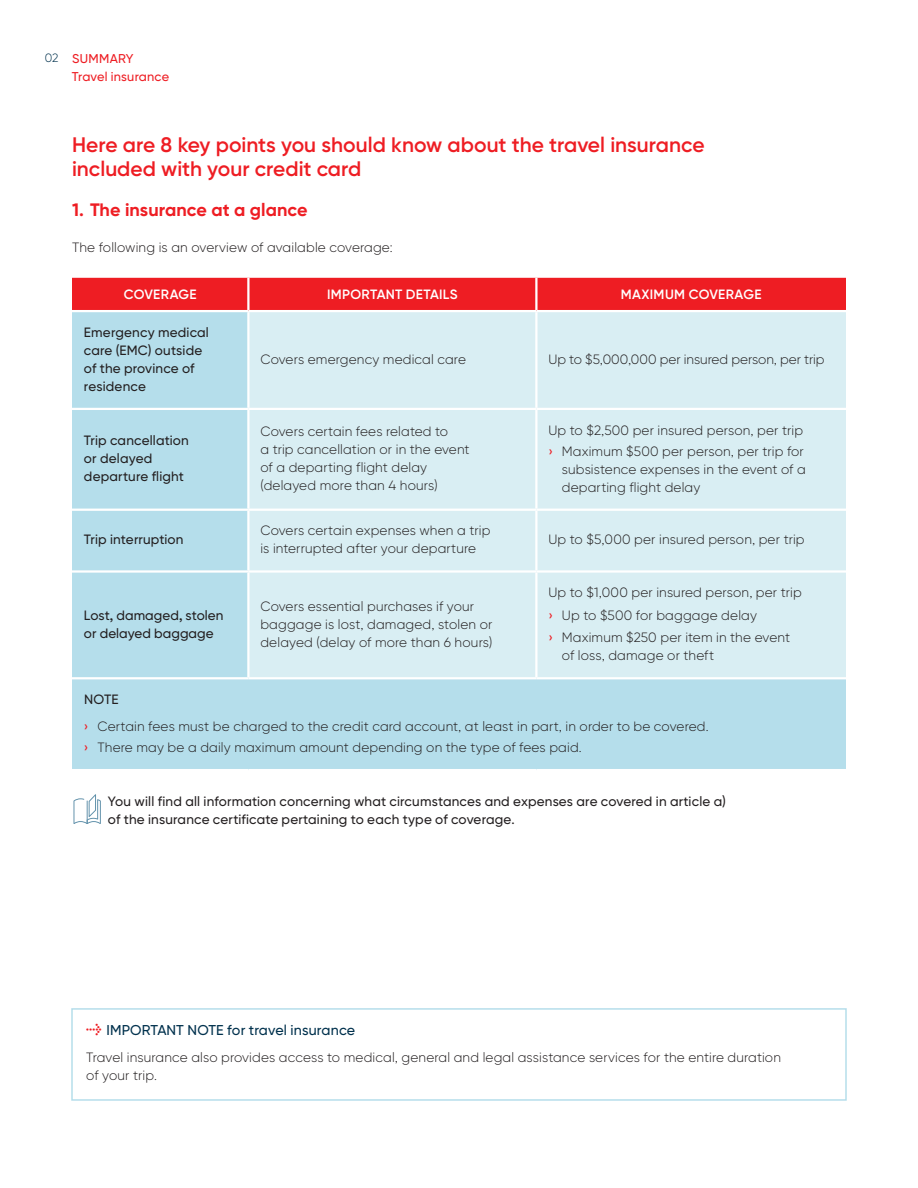
<style>
.page{position:relative;width:918px;height:1188px;background:#fff}
.page>*{position:absolute;margin:0;border:0;box-sizing:border-box;transform-origin:0 0}
.t1{font:600 21px/24px "Gilroy BN";color:#ee1d23}
.t2{font:700 18px "Gilroy BN";letter-spacing:.005em;color:#ee1d23}
.t3{font:500 14.25px "Gilroy BN";letter-spacing:.01em;color:#00314d}
.t4{font:300 13.5px/18px "Gilroy BN";letter-spacing:.01em;color:#231f20}
.t5{font:500 13.5px/18px "Gilroy BN";letter-spacing:.01em;color:#231f20}
.t6{font:600 13.5px "Gilroy BN";letter-spacing:.02em;color:#fff}
.t7{font:500 12.75px/18px "Gilroy BN";letter-spacing:.015em;color:#ee1d23}
.t8{font:300 12px "Gilroy BN";color:#00314d}
.s1{font-weight:500;color:#ee1d23}
.s2{font-weight:500}
.s3{font-family:"Meta OT";font-weight:700;font-size:12.75px;color:#ee1d23}
</style>
<div class="page">
<div style="left:72px;top:278px;width:774px;height:32px;background:#ee1d23"></div>
<div style="left:72px;top:312px;width:774px;height:457px;background:#b5deeb"></div>
<div style="left:250px;top:312px;width:596px;height:365px;background:#d9eef3"></div>
<hr style="left:247px;top:278px;width:3px;height:32px;background:#fff">
<hr style="left:247px;top:312px;width:3px;height:96px;background:#fff">
<hr style="left:72px;top:408px;width:176px;height:2px;background:#fff">
<hr style="left:248px;top:408px;width:288px;height:2px;background:#fff">
<hr style="left:247px;top:410px;width:3px;height:99px;background:#fff">
<hr style="left:536px;top:408px;width:310px;height:2px;background:#fff">
<hr style="left:72px;top:509px;width:176px;height:2px;background:#fff">
<hr style="left:248px;top:509px;width:288px;height:2px;background:#fff">
<hr style="left:247px;top:511px;width:3px;height:59px;background:#fff">
<hr style="left:536px;top:509px;width:310px;height:2px;background:#fff">
<hr style="left:72px;top:570px;width:176px;height:3px;background:#fff">
<hr style="left:248px;top:570px;width:288px;height:3px;background:#fff">
<hr style="left:247px;top:573px;width:3px;height:104px;background:#fff">
<hr style="left:536px;top:570px;width:310px;height:3px;background:#fff">
<hr style="left:72px;top:677px;width:176px;height:2px;background:#fff">
<hr style="left:248px;top:677px;width:288px;height:2px;background:#fff">
<hr style="left:536px;top:677px;width:310px;height:2px;background:#fff">
<hr style="left:535px;top:278px;width:3px;height:32px;background:#fff">
<hr style="left:535px;top:312px;width:3px;height:96px;background:#fff">
<hr style="left:535px;top:410px;width:3px;height:99px;background:#fff">
<hr style="left:535px;top:511px;width:3px;height:59px;background:#fff">
<hr style="left:535px;top:573px;width:3px;height:104px;background:#fff">
<svg style="left:74px;top:794px;width:27px;height:30px"></svg>
<div style="left:71px;top:1008px;width:776px;height:93px;border:2px solid #b5deeb"></div>
<p class="t8" style="left:45px;top:51px;width:15px">02</p>
<p class="t7" style="left:72px;top:49px;width:99px">SUMMARY<br>Travel insurance</p>
<h1 class="t1" style="left:72px;top:132px;width:634px">Here are 8 key points you should know about the travel insurance included with your credit card</h1>
<h2 class="t2" style="left:72px;top:199px;width:237px">1. The insurance at a glance</h2>
<p class="t4" style="left:72px;top:238px;width:322px">The following is an overview of available coverage:</p>
<p class="t6" style="left:124px;top:286px;width:74px">COVERAGE</p>
<p class="t6" style="left:327px;top:286px;width:132px">IMPORTANT DETAILS</p>
<p class="t6" style="left:621px;top:286px;width:142px">MAXIMUM COVERAGE</p>
<p class="t5" style="left:84px;top:323px;width:126px">Emergency medical care (EMC) outside of the province of residence</p>
<p class="t4" style="left:260px;top:350px;width:207px">Covers emergency medical care</p>
<p class="t4" style="left:548px;top:350px;width:278px">Up to $5,000,000 per insured person, per trip</p>
<p class="t5" style="left:84px;top:431px;width:106px">Trip cancellation or delayed departure flight</p>
<p class="t4" style="left:260px;top:422px;width:211px">Covers certain fees related to<br>a trip cancellation or in the event of a departing flight delay (delayed more than 4 hours)</p>
<p class="t4" style="left:548px;top:419px;width:257px;line-height:21px">Up to $2,500 per insured person, per trip <span class="s1">›</span> Maximum $500 per person, per trip for</p>
<p class="t4" style="left:562px;top:460px;width:245px">subsistence expenses in the event of a departing flight delay</p>
<p class="t5" style="left:84px;top:531px;width:101px">Trip interruption</p>
<p class="t4" style="left:260px;top:522px;width:231px">Covers certain expenses when a trip is interrupted after your departure</p>
<p class="t4" style="left:548px;top:531px;width:258px">Up to $5,000 per insured person, per trip</p>
<p class="t4" style="left:548px;top:581px;width:255px;line-height:22.5px">Up to $1,000 per insured person, per trip <span class="s1">›</span> Up to $500 for baggage delay<br><span class="s1">›</span> Maximum $250 per item in the event</p>
<p class="t4" style="left:562px;top:646px;width:154px">of loss, damage or theft</p>
<p class="t4" style="left:84px;top:686px;width:626px;line-height:27px"><span class="s2">NOTE<br></span><span class="s1">›</span> Certain fees must be charged to the credit card account, at least in part, in order to be covered.</p>
<p class="t4" style="left:84px;top:738px;width:499px"><span class="s1">›</span> There may be a daily maximum amount depending on the type of fees paid.</p>
<p class="t5" style="left:84px;top:606px;width:141px">Lost, damaged, stolen or delayed baggage</p>
<p class="t4" style="left:260px;top:597px;width:234px">Covers essential purchases if your baggage is lost, damaged, stolen or delayed (delay of more than 6 hours)</p>
<p class="t5" style="left:108px;top:793px;width:619px;line-height:17.2px">You will find all information concerning what circumstances and expenses are covered in article a) of the insurance certificate pertaining to each type of coverage.</p>
<p class="t3" style="left:86px;top:1021px;width:270px"><span class="s3">→</span> IMPORTANT NOTE for travel insurance</p>
<p class="t4" style="left:86px;top:1048px;width:696px">Travel insurance also provides access to medical, general and legal assistance services for the entire duration of your trip.</p>
</div>
